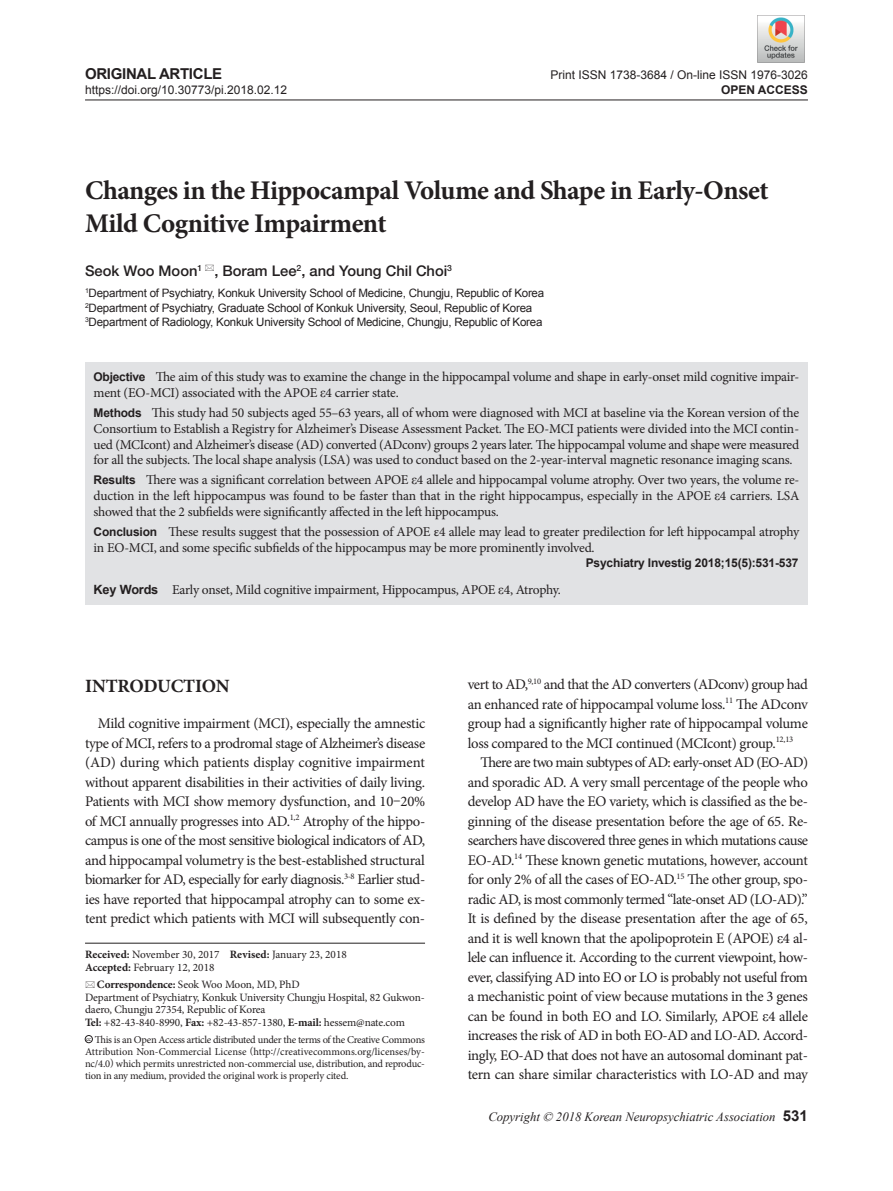
<style>
.page{position:relative;width:893px;height:1191px;background:#fff}
.page>*{position:absolute;margin:0;border:0;box-sizing:border-box;transform-origin:0 0}
.t1{font:700 27px/33px "Minion Pro";letter-spacing:-.02em;color:#231f20}
.t2{font:700 18.75px "Minion Pro";letter-spacing:-.01em;color:#231f20}
.t3{font:700 15px "Arial";letter-spacing:-.02em;color:#231f20}
.t4{font:14.7px/19.5px "Minion Pro";letter-spacing:-.03em;color:#231f20;text-align:justify}
.t5{font:500 14.7px "Helvetica Neue LT Std";color:#231f20}
.t6{font:13.5px/15.8px "Minion Pro";letter-spacing:-.02em;color:#231f20}
.t7{font:italic 12.75px "Times New Roman";color:#231f20}
.t8{font:12px "Arial";color:#231f20}
.t9{font:700 12px "Arial";letter-spacing:-.015em;color:#231f20}
.t10{font:11.55px/14.2px "Arial";letter-spacing:-.02em;color:#231f20}
.t11{font:11.25px/12.8px "Minion Pro";letter-spacing:-.01em;color:#231f20}
.t12{font:10.5px/12px "Minion Pro";letter-spacing:-.015em;color:#231f20;text-align:justify}
.s1{font-family:"Arial";font-weight:700;font-size:12px}
.s2{font-family:"Times New Roman"}
.s3{font-family:"Arial";font-weight:700;font-size:12.75px}
.s4{font-family:"Arial";font-weight:700;font-size:12.75px;color:#e1e2e4}
.s5{font-weight:700}
.s6{font-family:"Arial";font-weight:700;font-style:normal;font-size:15px}
</style>
<div class="page">
<hr style="left:85px;top:100px;width:723px;height:1px;background:#231f20">
<div style="left:85px;top:362px;width:723px;height:242px;background:#e1e2e4"></div>
<hr style="left:85px;top:942px;width:340px;height:1px;background:#231f20">
<div style="left:85px;top:1035px;width:8px;height:7px;border:1px solid #231f20;border-radius:50%"></div>
<img style="left:758px;top:17px;width:46px;height:46px">
<p class="t3" style="left:85px;top:64px;width:139px">ORIGINAL ARTICLE</p>
<p class="t8" style="left:85px;top:82px;width:204px">https://doi.org/10.30773/pi.2018.02.12</p>
<p class="t8" style="left:550px;top:67px;width:259px">Print ISSN 1738-3684 / On-line ISSN 1976-3026</p>
<p class="t9" style="left:721px;top:82px;width:88px">OPEN ACCESS</p>
<h1 class="t1" style="left:85px;top:173px;width:685px">Changes in the Hippocampal Volume and Shape in Early-Onset<br>Mild Cognitive Impairment</h1>
<p class="t5" style="left:85px;top:262px;width:369px">Seok Woo Moon<sup>1</sup> , Boram Lee<sup>2</sup>, and Young Chil Choi<sup>3</sup></p>
<p class="t10" style="left:85px;top:286px;width:461px"><sup>1</sup>Department of Psychiatry, Konkuk University School of Medicine, Chungju, Republic of Korea<br><sup>2</sup>Department of Psychiatry, Graduate School of Konkuk University, Seoul, Republic of Korea<br><sup>3</sup>Department of Radiology, Konkuk University School of Medicine, Chungju, Republic of Korea</p>
<p class="t6" style="left:94px;top:369px;width:707px"><span class="s1">Objective</span> The aim of this study was to examine the change in the hippocampal volume and shape in early-onset mild cognitive impair&shy;ment (EO-MCI) associated with the APOE <span class="s2">ε</span>4 carrier state.</p>
<p class="t6" style="left:94px;top:405px;width:707px;text-align:justify"><span class="s1">Methods</span> This study had 50 subjects aged 55–63 years, all of whom were diagnosed with MCI at baseline via the Korean version of the Consortium to Establish a Registry for Alzheimer’s Disease Assessment Packet. The EO-MCI patients were divided into the MCI contin&shy;ued (MCIcont) and Alzheimer’s disease (AD) converted (ADconv) groups 2 years later. The hippocampal volume and shape were measured for all the subjects. The local shape analysis (LSA) was used to conduct based on the 2-year-interval magnetic resonance imaging scans.</p>
<p class="t6" style="left:94px;top:472px;width:707px;text-align:justify"><span class="s1">Results</span> There was a significant correlation between APOE <span class="s2">ε</span>4 allele and hippocampal volume atrophy. Over two years, the volume re&shy;duction in the left hippocampus was found to be faster than that in the right hippocampus, especially in the APOE <span class="s2">ε</span>4 carriers. LSA showed that the 2 subfields were significantly affected in the left hippocampus.</p>
<p class="t6" style="left:94px;top:524px;width:707px"><span class="s1">Conclusion</span> These results suggest that the possession of APOE ε4 allele may lead to greater predilection for left hippocampal atrophy in EO-MCI, and some specific subfields of the hippocampus may be more prominently involved.</p>
<p class="t9" style="left:586px;top:555px;width:214px">Psychiatry Investig 2018;15(5):531-537</p>
<p class="t6" style="left:94px;top:581px;width:469px"><span class="s3">Key Words</span><span class="s4">aa</span>Early onset, Mild cognitive impairment, Hippocampus, APOE <span class="s2">ε</span>4, Atrophy.</p>
<p class="t2" style="left:85px;top:673px;width:146px">INTRODUCTION</p>
<p class="t4" style="left:85px;top:713px;width:342px;text-indent:13px">Mild cognitive impairment (MCI), especially the amnestic type of MCI, refers to a prodromal stage of Alzheimer’s disease (AD) during which patients display cognitive impairment without apparent disabilities in their activities of daily living.<br>Patients with MCI show memory dysfunction, and 10–20% of MCI annually progresses into AD.<sup>1,2</sup> Atrophy of the hippo&shy;campus is one of the most sensitive biological indicators of AD, and hippocampal volumetry is the best-established structural biomarker for AD, especially for early diagnosis.<sup>3-8</sup> Earlier stud&shy;ies have reported that hippocampal atrophy can to some ex&shy;tent predict which patients with MCI will subsequently con-</p>
<p class="t11" style="left:85px;top:948px;width:263px"><span class="s5">Received:</span> November 30, 2017 <span class="s5">Revised:</span> January 23, 2018<br><span class="s5">Accepted:</span> February 12, 2018</p>
<p class="t11" style="left:85px;top:978px;width:341px;text-indent:12px"><span class="s5">Correspondence:</span> Seok Woo Moon, MD, PhD<br>Department of Psychiatry, Konkuk University Chungju Hospital, 82 Gukwon&shy;daero, Chungju 27354, Republic of Korea<br><span class="s5">Tel:</span> +82-43-840-8990, <span class="s5">Fax:</span> +82-43-857-1380, <span class="s5">E-mail:</span> hessem@nate.com</p>
<p class="t12" style="left:85px;top:1033px;width:342px"><sup>cc</sup> This is an Open Access article distributed under the terms of the Creative Commons Attribution Non-Commercial License (http://creativecommons.org/licenses/by&shy;nc/4.0) which permits unrestricted non-commercial use, distribution, and reproduc&shy;tion in any medium, provided the original work is properly cited.</p>
<p class="t4" style="left:468px;top:674px;width:342px">vert to AD,<sup>9,10</sup> and that the AD converters (ADconv) group had</p>
<p class="t4" style="left:468px;top:694px;width:342px">an enhanced rate of hippocampal volume loss.<sup>11</sup> The ADconv</p>
<p class="t4" style="left:468px;top:713px;width:342px">group had a significantly higher rate of hippocampal volume</p>
<p class="t4" style="left:468px;top:733px;width:327px">loss compared to the MCI continued (MCIcont) group.<sup>12,13</sup></p>
<p class="t4" style="left:480px;top:752px;width:329px">There are two main subtypes of AD: early-onset AD (EO-AD)</p>
<p class="t4" style="left:468px;top:772px;width:342px">and sporadic AD. A very small percentage of the people who</p>
<p class="t4" style="left:468px;top:791px;width:342px">develop AD have the EO variety, which is classified as the be-</p>
<p class="t4" style="left:468px;top:811px;width:342px">ginning of the disease presentation before the age of 65. Re-</p>
<p class="t4" style="left:468px;top:830px;width:342px">searchers have discovered three genes in which mutations cause</p>
<p class="t4" style="left:468px;top:850px;width:342px">EO-AD.<sup>14</sup> These known genetic mutations, however, account</p>
<p class="t4" style="left:468px;top:869px;width:342px">for only 2% of all the cases of EO-AD.<sup>15</sup> The other group, spo-</p>
<p class="t4" style="left:468px;top:889px;width:342px">radic AD, is most commonly termed “late-onset AD (LO-AD).”</p>
<p class="t4" style="left:468px;top:908px;width:341px">It is defined by the disease presentation after the age of 65,</p>
<p class="t4" style="left:468px;top:928px;width:342px">and it is well known that the apolipoprotein E (APOE) <span class="s2">ε</span>4 al-</p>
<p class="t4" style="left:468px;top:947px;width:342px">lele can influence it. According to the current viewpoint, how-</p>
<p class="t4" style="left:468px;top:967px;width:342px">ever, classifying AD into EO or LO is probably not useful from</p>
<p class="t4" style="left:468px;top:986px;width:342px">a mechanistic point of view because mutations in the 3 genes</p>
<p class="t4" style="left:468px;top:1006px;width:342px">can be found in both EO and LO. Similarly, APOE <span class="s2">ε</span>4 allele</p>
<p class="t4" style="left:468px;top:1025px;width:342px">increases the risk of AD in both EO-AD and LO-AD. Accord-</p>
<p class="t4" style="left:468px;top:1045px;width:342px">ingly, EO-AD that does not have an autosomal dominant pat-</p>
<p class="t4" style="left:468px;top:1065px;width:342px">tern can share similar characteristics with LO-AD and may</p>
<p class="t7" style="left:488px;top:1107px;width:321px">Copyright © 2018 Korean Neuropsychiatric Association <span class="s6">531</span></p>
</div>
